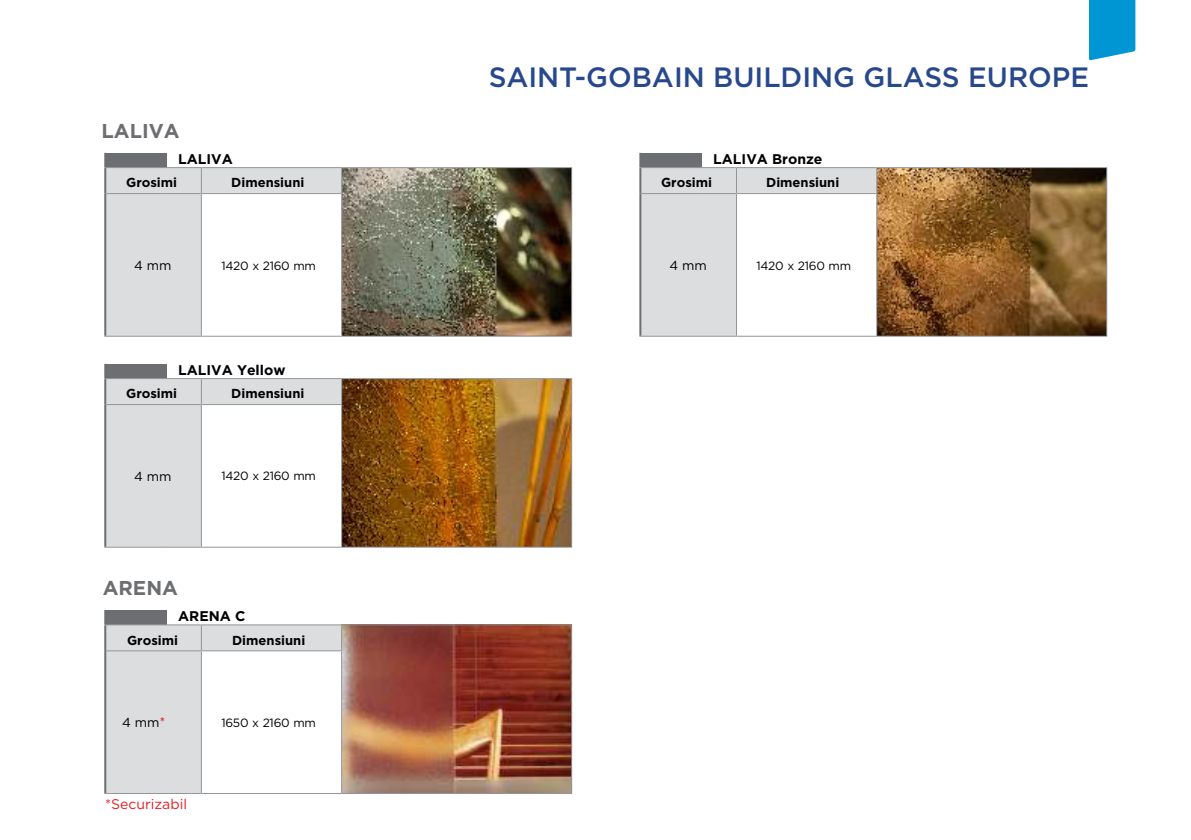
<style>
.page{position:relative;width:1191px;height:840px;background:#fff}
.page>*{position:absolute;margin:0;border:0;box-sizing:border-box;transform-origin:0 0}
.t1{font:500 27.8px "Gotham";color:#27488d}
.t2{font:700 20px "Gotham";color:#6d6e71}
.t3{font:700 14px "Gotham";color:#000}
.t4{font:14px "Gotham";color:#e31e24}
.t5{font:700 13px "Gotham";color:#000}
.t6{font:13px "Gotham";color:#000}
.t7{font:12px "Gotham";letter-spacing:-.02em;color:#000}
.s1{font-size:14px;color:#e31e24}
</style>
<div class="page">
<svg style="left:1089px;top:0;width:46px;height:60px;background:#119dd7"></svg>
<img style="left:342px;top:379px;width:229px;height:167px">
<div style="left:105px;top:363px;width:62px;height:15px;background:#6d6e71"></div>
<div style="left:106px;top:379px;width:235px;height:167px;background:#dcddde"></div>
<div style="left:201px;top:404px;width:141px;height:143px;background:#fff"></div>
<hr style="left:201px;top:378px;width:141px;height:1px;background:#939598">
<hr style="left:201px;top:404px;width:141px;height:1px;background:#939598">
<svg style="left:201px;top:379px;width:1px;height:25px"></svg>
<svg style="left:341px;top:379px;width:1px;height:25px"></svg>
<svg style="left:571px;top:379px;width:1px;height:25px"></svg>
<hr style="left:201px;top:405px;width:1px;height:141px;background:#939598">
<hr style="left:341px;top:405px;width:1px;height:141px;background:#939598">
<hr style="left:571px;top:404px;width:1px;height:142px;background:#939598">
<hr style="left:201px;top:546px;width:141px;height:1px;background:#939598">
<hr style="left:342px;top:546px;width:230px;height:1px;background:#939598">
<hr style="left:104px;top:378px;width:63px;height:1px;background:#939598">
<hr style="left:167px;top:378px;width:34px;height:1px;background:#939598">
<hr style="left:106px;top:404px;width:61px;height:1px;background:#939598">
<hr style="left:167px;top:404px;width:34px;height:1px;background:#939598">
<hr style="left:104px;top:546px;width:63px;height:1px;background:#939598">
<hr style="left:167px;top:546px;width:34px;height:1px;background:#939598">
<svg style="left:104px;top:363px;width:2px;height:15px"></svg>
<hr style="left:104px;top:379px;width:2px;height:25px;background:#6d6e71">
<hr style="left:104px;top:404px;width:2px;height:142px;background:#6d6e71">
<hr style="left:342px;top:378px;width:230px;height:1px;background:#939598">
<img style="left:877px;top:168px;width:229px;height:167px">
<hr style="left:876px;top:167px;width:231px;height:1px;background:#939598">
<svg style="left:1106px;top:168px;width:1px;height:25px"></svg>
<hr style="left:1106px;top:193px;width:1px;height:142px;background:#939598">
<hr style="left:876px;top:335px;width:231px;height:1px;background:#939598">
<svg style="left:639px;top:153px;width:238px;height:183px"></svg>
<hr style="left:639px;top:168px;width:2px;height:25px;background:#6d6e71">
<hr style="left:639px;top:193px;width:2px;height:142px;background:#6d6e71">
<img style="left:342px;top:168px;width:229px;height:167px">
<div style="left:105px;top:153px;width:62px;height:14px;background:#6d6e71"></div>
<div style="left:106px;top:168px;width:235px;height:167px;background:#dcddde"></div>
<div style="left:201px;top:193px;width:141px;height:143px;background:#fff"></div>
<hr style="left:201px;top:167px;width:141px;height:1px;background:#939598">
<hr style="left:342px;top:167px;width:230px;height:1px;background:#939598">
<hr style="left:201px;top:193px;width:141px;height:1px;background:#939598">
<svg style="left:201px;top:168px;width:1px;height:25px"></svg>
<svg style="left:341px;top:168px;width:1px;height:25px"></svg>
<svg style="left:571px;top:168px;width:1px;height:25px"></svg>
<hr style="left:201px;top:194px;width:1px;height:141px;background:#939598">
<hr style="left:341px;top:194px;width:1px;height:141px;background:#939598">
<hr style="left:571px;top:193px;width:1px;height:142px;background:#939598">
<hr style="left:201px;top:335px;width:141px;height:1px;background:#939598">
<hr style="left:342px;top:335px;width:230px;height:1px;background:#939598">
<hr style="left:104px;top:167px;width:63px;height:1px;background:#939598">
<hr style="left:167px;top:167px;width:34px;height:1px;background:#939598">
<hr style="left:106px;top:193px;width:61px;height:1px;background:#939598">
<hr style="left:167px;top:193px;width:34px;height:1px;background:#939598">
<hr style="left:104px;top:335px;width:63px;height:1px;background:#939598">
<hr style="left:167px;top:335px;width:34px;height:1px;background:#939598">
<svg style="left:104px;top:153px;width:1px;height:14px"></svg>
<hr style="left:104px;top:168px;width:2px;height:25px;background:#6d6e71">
<hr style="left:104px;top:193px;width:2px;height:142px;background:#6d6e71">
<img style="left:342px;top:625px;width:229px;height:167px">
<div style="left:105px;top:609px;width:62px;height:15px;background:#6d6e71"></div>
<div style="left:106px;top:625px;width:235px;height:167px;background:#dcddde"></div>
<div style="left:201px;top:650px;width:141px;height:143px;background:#fff"></div>
<hr style="left:201px;top:624px;width:141px;height:1px;background:#939598">
<hr style="left:342px;top:624px;width:230px;height:1px;background:#939598">
<hr style="left:201px;top:650px;width:141px;height:1px;background:#939598">
<svg style="left:201px;top:625px;width:1px;height:25px"></svg>
<svg style="left:341px;top:625px;width:1px;height:25px"></svg>
<svg style="left:571px;top:625px;width:1px;height:25px"></svg>
<hr style="left:201px;top:651px;width:1px;height:141px;background:#939598">
<hr style="left:341px;top:651px;width:1px;height:141px;background:#939598">
<hr style="left:571px;top:650px;width:1px;height:142px;background:#939598">
<hr style="left:201px;top:792px;width:141px;height:1px;background:#939598">
<hr style="left:342px;top:792px;width:230px;height:1px;background:#939598">
<hr style="left:104px;top:624px;width:63px;height:1px;background:#939598">
<hr style="left:167px;top:624px;width:34px;height:1px;background:#939598">
<hr style="left:106px;top:650px;width:61px;height:1px;background:#939598">
<hr style="left:167px;top:650px;width:34px;height:1px;background:#939598">
<hr style="left:104px;top:792px;width:63px;height:1px;background:#939598">
<hr style="left:167px;top:792px;width:34px;height:1px;background:#939598">
<svg style="left:104px;top:609px;width:2px;height:15px"></svg>
<hr style="left:104px;top:625px;width:2px;height:25px;background:#6d6e71">
<hr style="left:104px;top:650px;width:2px;height:142px;background:#6d6e71">
<h2 class="t2" style="left:101px;top:119px;width:80px">LALIVA</h2>
<p class="t3" style="left:178px;top:150px;width:56px">LALIVA</p>
<p class="t5" style="left:126px;top:175px;width:52px">Grosimi</p>
<p class="t5" style="left:231px;top:175px;width:75px">Dimensiuni</p>
<p class="t6" style="left:134px;top:259px;width:39px">4 mm</p>
<p class="t7" style="left:221px;top:260px;width:96px">1420 x 2160 mm</p>
<p class="t3" style="left:178px;top:361px;width:109px">LALIVA Yellow</p>
<p class="t5" style="left:126px;top:385px;width:52px">Grosimi</p>
<p class="t5" style="left:231px;top:385px;width:75px">Dimensiuni</p>
<p class="t6" style="left:134px;top:470px;width:39px">4 mm</p>
<p class="t7" style="left:221px;top:470px;width:96px">1420 x 2160 mm</p>
<h2 class="t2" style="left:103px;top:576px;width:77px">ARENA</h2>
<p class="t3" style="left:178px;top:607px;width:69px">ARENA C</p>
<p class="t5" style="left:127px;top:632px;width:52px">Grosimi</p>
<p class="t5" style="left:232px;top:632px;width:75px">Dimensiuni</p>
<p class="t6" style="left:122px;top:716px;width:45px">4 mm<span class="s1">*</span></p>
<p class="t7" style="left:221px;top:716px;width:96px">1650 x 2160 mm</p>
<p class="t4" style="left:105px;top:797px;width:83px">*Securizabil</p>
<h1 class="t1" style="left:489px;top:65px;width:602px">SAINT-GOBAIN BUILDING GLASS EUROPE</h1>
<p class="t3" style="left:713px;top:150px;width:111px">LALIVA Bronze</p>
<p class="t5" style="left:661px;top:175px;width:52px">Grosimi</p>
<p class="t5" style="left:766px;top:175px;width:75px">Dimensiuni</p>
<p class="t6" style="left:669px;top:259px;width:39px">4 mm</p>
<p class="t7" style="left:756px;top:260px;width:96px">1420 x 2160 mm</p>
</div>
